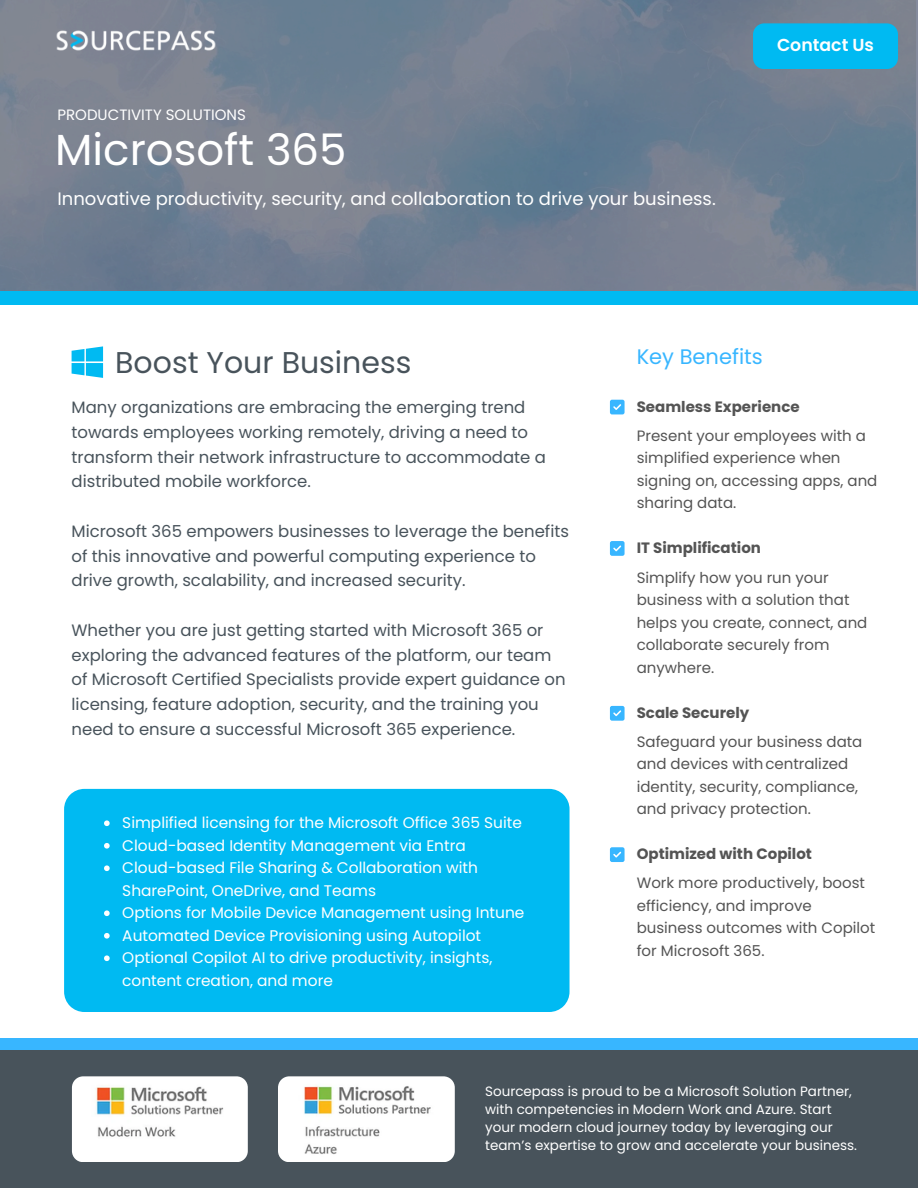
<style>
.page{position:relative;width:918px;height:1188px;background:#fff}
.page>*{position:absolute;margin:0;border:0;box-sizing:border-box;transform-origin:0 0}
.t1{font:43.5px "Poppins";color:#fff}
.t2{font:30px "Poppins";color:#48535b}
.t3{font:21px "Poppins";color:#38b6ff}
.t4{font:18px "Poppins";color:#fff}
.t5{font:600 17.25px "Poppins";color:#fff}
.t6{font:16.5px/24.8px "Poppins";color:#48535b}
.t7{font:15.45px/22.5px "Poppins";color:#fff}
.t8{font:15px/22.5px "Poppins";color:#545454}
.t9{font:700 15px "Poppins";color:#545454}
.t10{font:15px "Poppins";color:#fff}
.t11{font:13.5px/18px "Poppins";color:#fff}
</style>
<div class="page">
<svg style="left:0;top:0;width:918px;height:291px;fill:#717e91"></svg>
<div style="left:0;top:291px;width:918px;height:14px;background:#00baf2"></div>
<div style="left:753px;top:23px;width:145px;height:46px;background:#00baf2;border-radius:11px"></div>
<img style="left:55px;top:23px;width:161px;height:39px">
<svg style="left:610px;top:400px;width:15px;height:14px"></svg>
<svg style="left:610px;top:541px;width:15px;height:15px"></svg>
<svg style="left:610px;top:706px;width:15px;height:15px"></svg>
<svg style="left:610px;top:847px;width:15px;height:15px"></svg>
<div style="left:64px;top:789px;width:506px;height:223px;background:#00baf2"></div>
<svg style="left:72px;top:346px;width:31px;height:32px"></svg>
<div style="left:0;top:1038px;width:918px;height:13px;background:#38b6ff"></div>
<div style="left:0;top:1051px;width:918px;height:137px;background:#48535b"></div>
<img style="left:72px;top:1076px;width:175px;height:86px">
<img style="left:278px;top:1076px;width:177px;height:86px;border-radius:11px">
<svg style="left:104px;top:820px;width:6px;height:6px"></svg>
<svg style="left:104px;top:843px;width:6px;height:6px"></svg>
<svg style="left:104px;top:865px;width:6px;height:6px"></svg>
<svg style="left:104px;top:910px;width:6px;height:6px"></svg>
<svg style="left:104px;top:933px;width:6px;height:6px"></svg>
<svg style="left:104px;top:955px;width:6px;height:6px"></svg>
<h2 class="t10" style="left:57px;top:105px;width:190px">PRODUCTIVITY SOLUTIONS</h2>
<h5 class="t1" style="left:55px;top:119px;width:293px">Microsoft 365</h5>
<h5 class="t4" style="left:57px;top:186px;width:660px">Innovative productivity, security, and collaboration to drive your business.</h5>
<h5 class="t5" style="left:777px;top:33px;width:99px">Contact Us</h5>
<p class="t2" style="left:115px;top:342px;width:298px">Boost Your Business</p>
<h5 class="t6" style="left:72px;top:395px;width:476px">Many organizations are embracing the emerging trend towards employees working remotely, driving a need to transform their network infrastructure to accommodate a distributed mobile workforce.</h5>
<p class="t6" style="left:72px;top:519px;width:499px">Microsoft 365 empowers businesses to leverage the benefits of this innovative and powerful computing experience to drive growth, scalability, and increased security.</p>
<p class="t6" style="left:72px;top:618px;width:496px">Whether you are just getting started with Microsoft 365 or exploring the advanced features of the platform, our team of Microsoft Certified Specialists provide expert guidance on licensing, feature adoption, security, and the training you need to ensure a successful Microsoft 365 experience.</p>
<p class="t7" style="left:122px;top:812px;width:401px">Simplified licensing for the Microsoft Office 365 Suite</p>
<p class="t7" style="left:122px;top:834px;width:345px">Cloud-based Identity Management via Entra</p>
<p class="t7" style="left:122px;top:857px;width:357px">Cloud-based File Sharing &amp; Collaboration with<br>SharePoint, OneDrive, and Teams</p>
<p class="t7" style="left:122px;top:902px;width:404px">Options for Mobile Device Management using Intune</p>
<p class="t7" style="left:122px;top:924px;width:360px">Automated Device Provisioning using Autopilot</p>
<p class="t7" style="left:122px;top:947px;width:372px">Optional Copilot AI to drive productivity, insights, content creation, and more</p>
<p class="t3" style="left:637px;top:342px;width:128px">Key Benefits</p>
<p class="t9" style="left:637px;top:396px;width:164px">Seamless Experience</p>
<p class="t8" style="left:637px;top:424px;width:242px">Present your employees with a simplified experience when signing on, accessing apps, and sharing data.</p>
<p class="t9" style="left:637px;top:538px;width:126px">IT Simplification</p>
<p class="t8" style="left:637px;top:566px;width:232px">Simplify how you run your business with a solution that helps you create, connect, and collaborate securely from anywhere.</p>
<p class="t9" style="left:637px;top:702px;width:114px">Scale Securely</p>
<h3 class="t8" style="left:637px;top:730px;width:227px">Safeguard your business data and devices withcentralized identity, security, compliance, and privacy protection.</h3>
<p class="t9" style="left:637px;top:844px;width:177px">Optimized with Copilot</p>
<p class="t8" style="left:637px;top:872px;width:240px">Work more productively, boost efficiency, and improve business outcomes with Copilot for Microsoft 365.</p>
<p class="t11" style="left:485px;top:1082px;width:373px">Sourcepass is proud to be a Microsoft Solution Partner, with competencies in Modern Work and Azure. Start your modern cloud journey today by leveraging our team’s expertise to grow and accelerate your business.</p>
</div>
